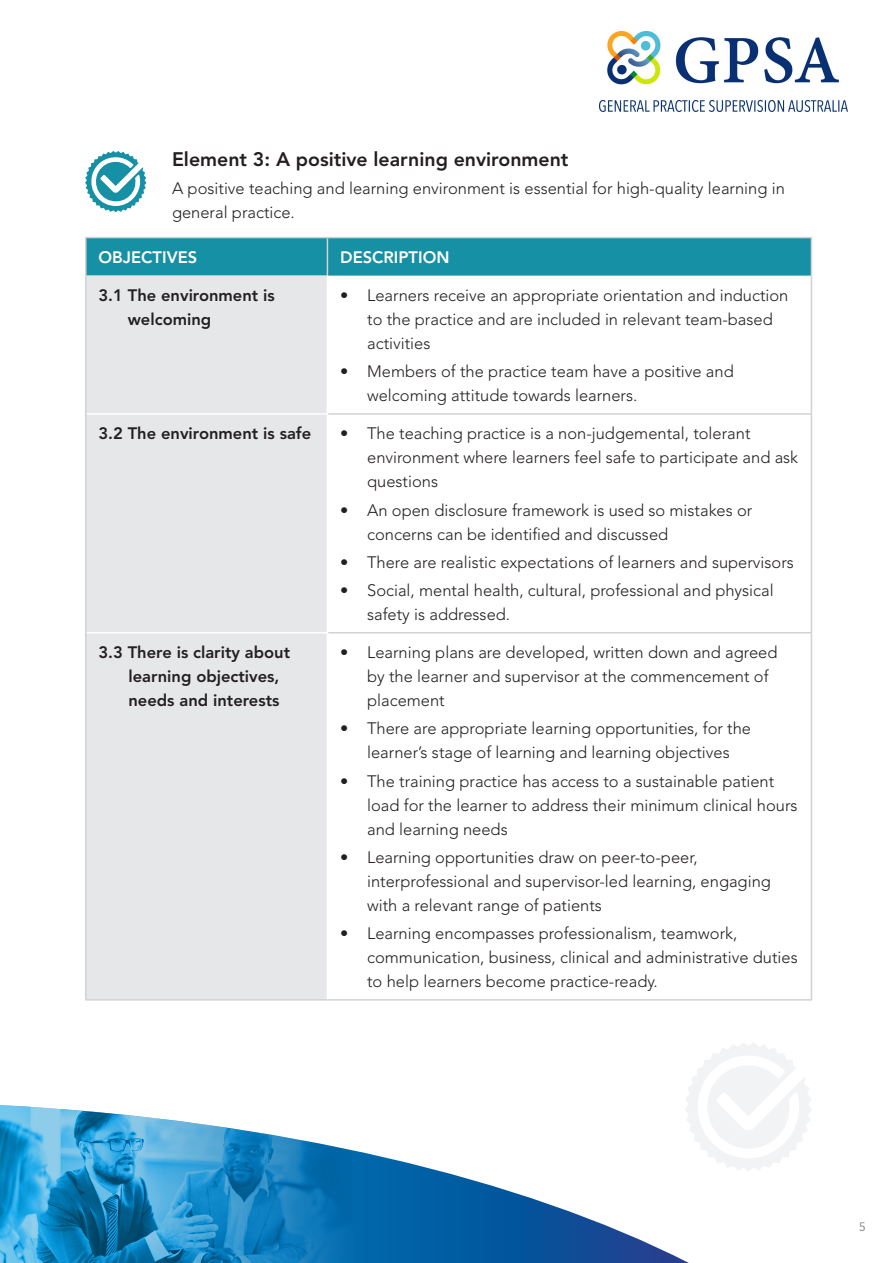
<style>
.page{position:relative;width:893px;height:1263px;background:#fff}
.page>*{position:absolute;margin:0;border:0;box-sizing:border-box;transform-origin:0 0}
.t1{font:800 19.5px "Avenir";color:#231f20}
.t2{font:300 16.5px/24px "Avenir";color:#231f20}
.t3{font:800 16.5px/24px "Avenir";color:#231f20}
.t4{font:800 16.5px "Avenir";color:#fff}
.t5{font:300 12px "Avenir";color:#6c6d70}
</style>
<div class="page">
<div style="left:87px;top:238px;width:724px;height:38px;background:#1690a4"></div>
<div style="left:87px;top:276px;width:240px;height:723px;background:#e6e7e9"></div>
<hr style="left:327px;top:238px;width:1px;height:38px;background:#d1d2d4">
<hr style="left:328px;top:413px;width:484px;height:2px;background:#d1d2d4">
<hr style="left:328px;top:632px;width:484px;height:1px;background:#d1d2d4">
<hr style="left:87px;top:413px;width:241px;height:2px;background:#fff">
<hr style="left:87px;top:632px;width:241px;height:1px;background:#fff">
<hr style="left:85px;top:237px;width:242px;height:1px;background:#d1d2d4">
<hr style="left:85px;top:238px;width:2px;height:38px;background:#d1d2d4">
<hr style="left:327px;top:237px;width:485px;height:1px;background:#d1d2d4">
<hr style="left:811px;top:238px;width:1px;height:38px;background:#d1d2d4">
<hr style="left:85px;top:276px;width:2px;height:138px;background:#d1d2d4">
<hr style="left:811px;top:276px;width:1px;height:137px;background:#d1d2d4">
<hr style="left:85px;top:414px;width:2px;height:219px;background:#d1d2d4">
<hr style="left:811px;top:415px;width:1px;height:217px;background:#d1d2d4">
<hr style="left:85px;top:633px;width:2px;height:366px;background:#d1d2d4">
<hr style="left:811px;top:633px;width:1px;height:366px;background:#d1d2d4">
<hr style="left:85px;top:999px;width:242px;height:1px;background:#d1d2d4">
<hr style="left:327px;top:999px;width:485px;height:1px;background:#d1d2d4">
<svg style="left:85px;top:151px;width:61px;height:61px"></svg>
<svg style="left:686px;top:1043px;width:126px;height:128px"></svg>
<svg style="left:353px;top:1105px;width:336px;height:158px"></svg>
<img style="left:0;top:1105px;width:353px;height:158px">
<img style="left:600px;top:32px;width:248px;height:80px">
<p class="t1" style="left:172px;top:147px;width:398px">Element 3: A positive learning environment</p>
<p class="t2" style="left:172px;top:176px;width:614px">A positive teaching and learning environment is essential for high-quality learning in general practice.</p>
<p class="t4" style="left:99px;top:247px;width:100px">OBJECTIVES</p>
<p class="t4" style="left:340px;top:247px;width:111px">DESCRIPTION</p>
<p class="t3" style="left:128px;top:283px;width:148px;text-indent:-29px">3.1 The environment is welcoming</p>
<p class="t2" style="left:367px;top:283px;width:423px;text-indent:-27px">• Learners receive an appropriate orientation and induction to the practice and are included in relevant team-based activities</p>
<p class="t2" style="left:367px;top:359px;width:368px;text-indent:-27px">• Members of the practice team have a positive and welcoming attitude towards learners.</p>
<p class="t3" style="left:99px;top:421px;width:214px">3.2 The environment is safe</p>
<p class="t2" style="left:367px;top:421px;width:433px;text-indent:-27px">• The teaching practice is a non-judgemental, tolerant environment where learners feel safe to participate and ask questions</p>
<p class="t2" style="left:367px;top:498px;width:387px;text-indent:-27px">• An open disclosure framework is used so mistakes or concerns can be identified and discussed</p>
<p class="t2" style="left:340px;top:550px;width:455px">• There are realistic expectations of learners and supervisors</p>
<p class="t2" style="left:367px;top:578px;width:408px;text-indent:-27px">• Social, mental health, cultural, professional and physical safety is addressed.</p>
<p class="t3" style="left:129px;top:640px;width:163px;text-indent:-30px">3.3 There is clarity about learning objectives, needs and interests</p>
<p class="t2" style="left:367px;top:640px;width:412px;text-indent:-27px">• Learning plans are developed, written down and agreed by the learner and supervisor at the commencement of placement</p>
<p class="t2" style="left:340px;top:717px;width:412px;text-align:center">• There are appropriate learning opportunities, for the learner’s stage of learning and learning objectives</p>
<p class="t2" style="left:367px;top:769px;width:432px;text-indent:-27px">• The training practice has access to a sustainable patient load for the learner to address their minimum clinical hours and learning needs</p>
<p class="t2" style="left:367px;top:845px;width:405px;text-indent:-27px">• Learning opportunities draw on peer-to-peer, interprofessional and supervisor-led learning, engaging with a relevant range of patients</p>
<p class="t2" style="left:367px;top:921px;width:432px;text-indent:-27px">• Learning encompasses professionalism, teamwork, communication, business, clinical and administrative duties to help learners become practice-ready.</p>
<p class="t5" style="left:859px;top:1220px;width:8px">5</p>
</div>
